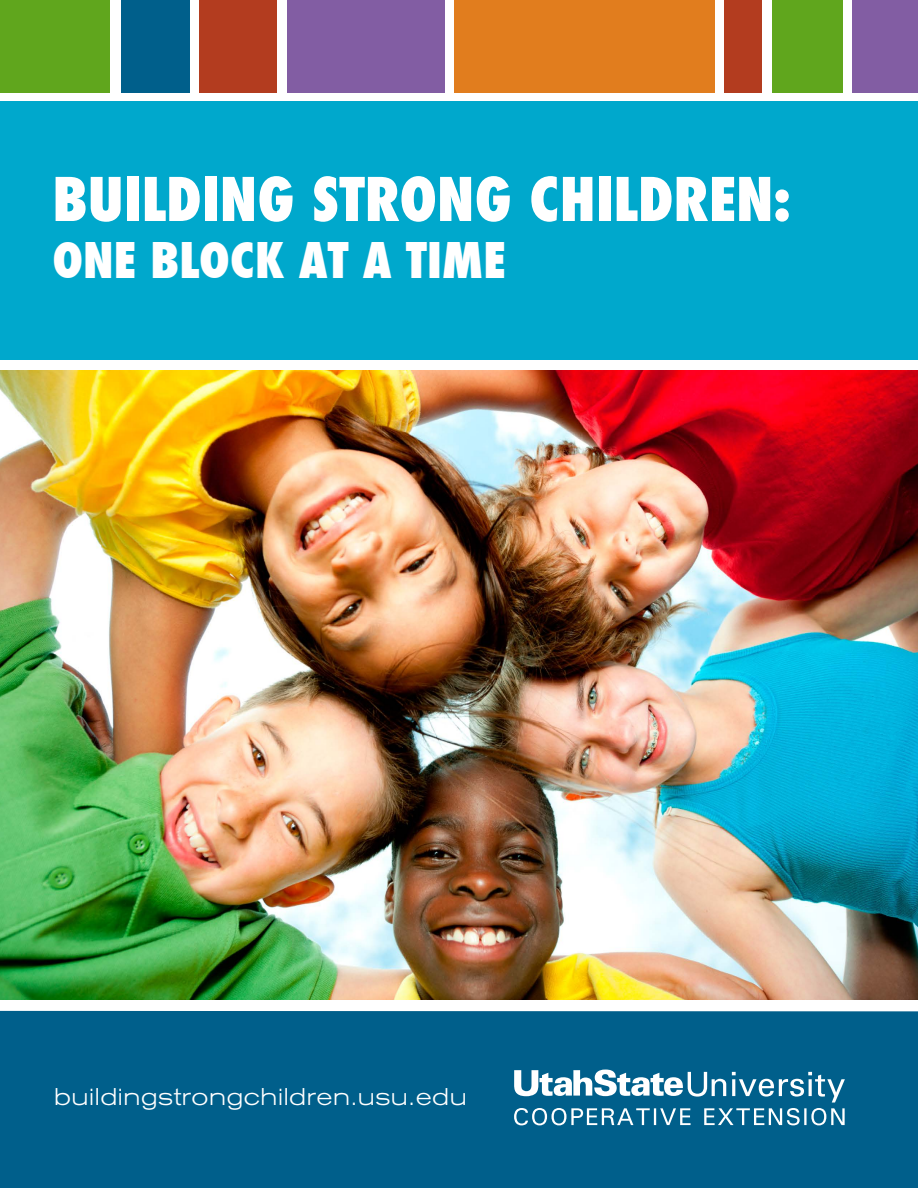
<style>
.page{position:relative;width:918px;height:1188px;background:#fff}
.page>*{position:absolute;margin:0;border:0;box-sizing:border-box;transform-origin:0 0}
.t1{font:800 condensed 58.5px "Futura";color:#fff}
.t2{font:800 condensed 48px "Futura";color:#fff}
.t3{font:300 expanded 24px "Akzidenz Grotesk BE";letter-spacing:.025em;color:#fff}
</style>
<div class="page">
<div style="left:0;top:102px;width:918px;height:258px;background:#00a8cc"></div>
<div style="left:0;top:1011px;width:918px;height:177px;background:#005f8b"></div>
<div style="left:0;top:0;width:109px;height:92px;background:#60a61d"></div>
<div style="left:121px;top:0;width:69px;height:92px;background:#005f8b"></div>
<div style="left:199px;top:0;width:77px;height:92px;background:#b33c1f"></div>
<div style="left:287px;top:0;width:158px;height:92px;background:#825da3"></div>
<div style="left:454px;top:0;width:261px;height:92px;background:#e17d1e"></div>
<div style="left:725px;top:0;width:37px;height:92px;background:#b33c1f"></div>
<div style="left:772px;top:0;width:70px;height:92px;background:#60a61d"></div>
<div style="left:853px;top:0;width:65px;height:92px;background:#825da3"></div>
<img style="left:0;top:370px;width:918px;height:629px">
<svg style="left:514px;top:1070px;width:331px;height:55px"></svg>
<h1 class="t1" style="left:52px;top:159px;width:740px">BUILDING STRONG CHILDREN:</h1>
<h2 class="t2" style="left:52px;top:228px;width:455px">ONE BLOCK AT A TIME</h2>
<p class="t3" style="left:54px;top:1083px;width:414px">buildingstrongchildren.usu.edu</p>
</div>
